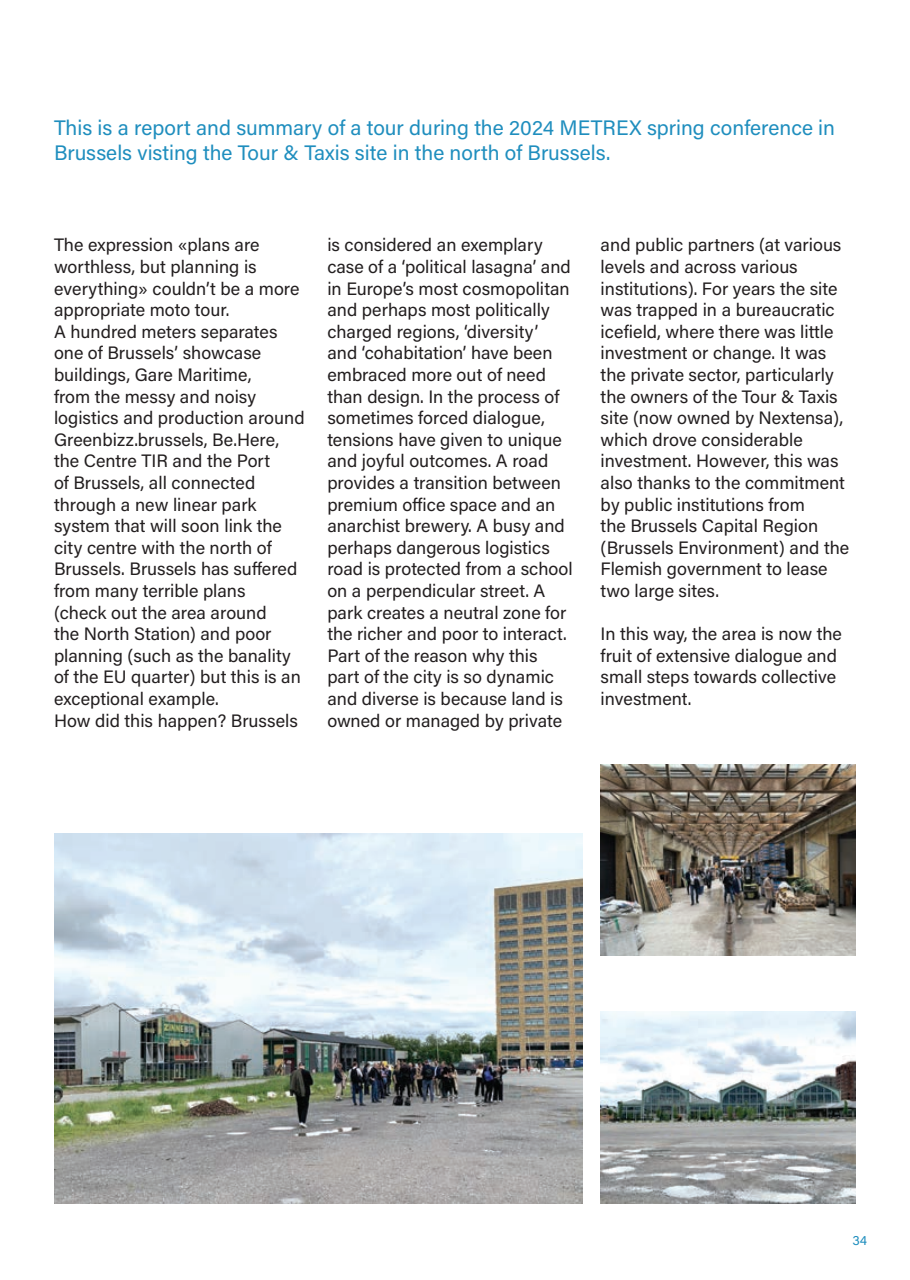
<style>
.page{position:relative;width:910px;height:1280px;background:#fff}
.page>*{position:absolute;margin:0;border:0;box-sizing:border-box;transform-origin:0 0}
.t1{font:21px/25.2px "Acumin Variable Concept";color:#1f8ebe}
.t2{font:18px/21.6px "Acumin Variable Concept";color:#231f20}
.t3{font:13.5px "Acumin Variable Concept";color:#1f8ebe}
</style>
<div class="page">
<img style="left:54px;top:833px;width:529px;height:370px">
<img style="left:601px;top:764px;width:255px;height:192px">
<img style="left:601px;top:1012px;width:255px;height:191px">
<p class="t1" style="left:54px;top:114px;width:783px">This is a report and summary of a tour during the 2024 METREX spring conference in<br>Brussels visting the Tour &amp; Taxis site in the north of Brussels.</p>
<p class="t2" style="left:54px;top:234px;width:252px">The expression «plans are worthless, but planning is everything» couldn’t be a more appropriate moto tour.<br>A hundred meters separates one of Brussels’ showcase buildings, Gare Maritime,<br>from the messy and noisy logistics and production around<br>Greenbizz.brussels, Be.Here, the Centre TIR and the Port<br>of Brussels, all connected through a new linear park system that will soon link the city centre with the north of<br>Brussels. Brussels has suffered from many terrible plans<br>(check out the area around<br>the North Station) and poor planning (such as the banality of the EU quarter) but this is an exceptional example.<br>How did this happen? Brussels</p>
<p class="t2" style="left:327px;top:234px;width:247px">is considered an exemplary case of a ‘political lasagna’ and in Europe’s most cosmopolitan and perhaps most politically charged regions, ‘diversity’ and ‘cohabitation’ have been embraced more out of need than design. In the process of sometimes forced dialogue, tensions have given to unique and joyful outcomes. A road provides a transition between premium office space and an anarchist brewery. A busy and perhaps dangerous logistics road is protected from a school on a perpendicular street. A park creates a neutral zone for the richer and poor to interact.<br>Part of the reason why this part of the city is so dynamic and diverse is because land is owned or managed by private</p>
<p class="t2" style="left:601px;top:234px;width:250px">and public partners (at various levels and across various institutions). For years the site was trapped in a bureaucratic icefield, where there was little investment or change. It was the private sector, particularly the owners of the Tour &amp; Taxis site (now owned by Nextensa), which drove considerable investment. However, this was also thanks to the commitment by public institutions from<br>the Brussels Capital Region (Brussels Environment) and the<br>Flemish government to lease two large sites.</p>
<p class="t2" style="left:601px;top:622px;width:243px">In this way, the area is now the fruit of extensive dialogue and small steps towards collective investment.</p>
<p class="t3" style="left:852px;top:1231px;width:16px">34</p>
</div>
